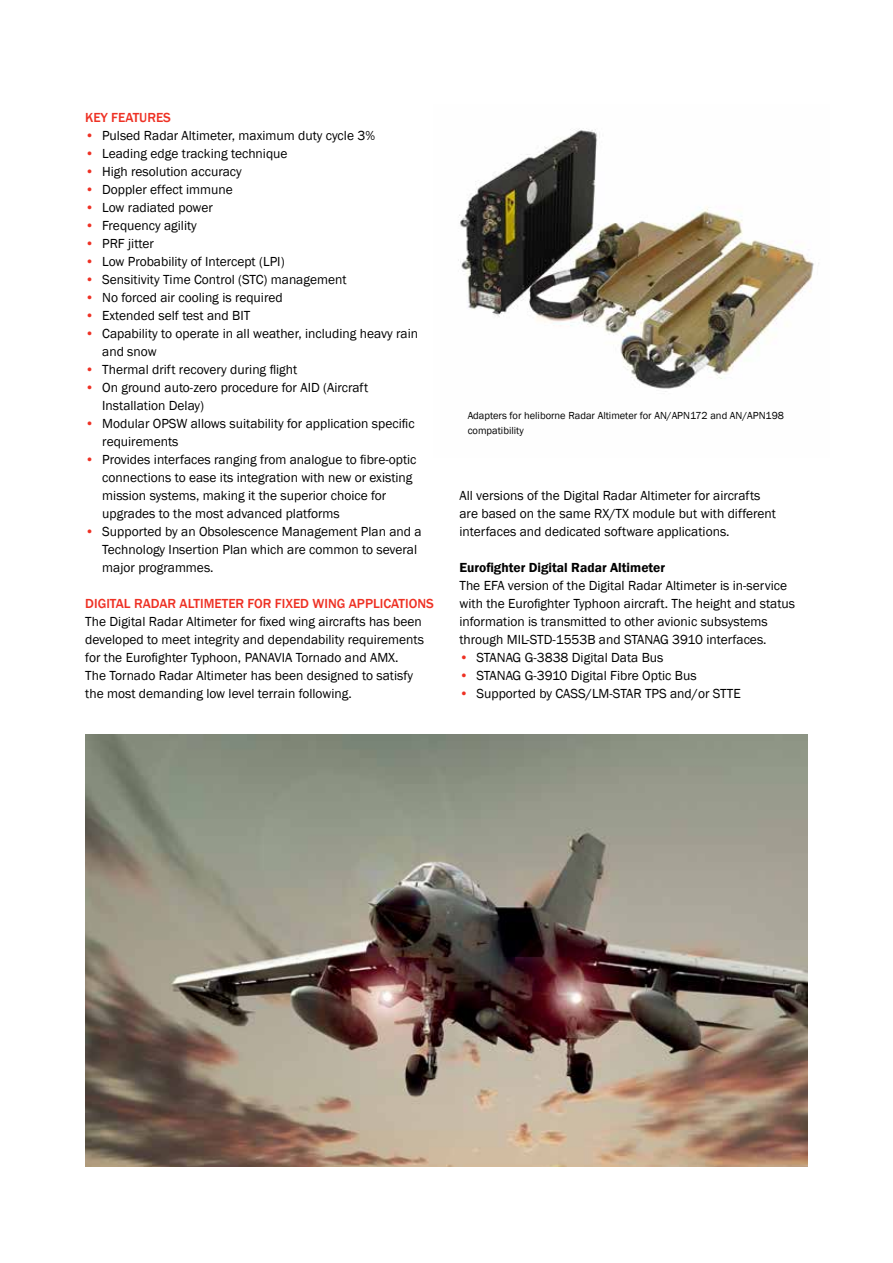
<style>
.page{position:relative;width:893px;height:1263px;background:#fff}
.page>*{position:absolute;margin:0;border:0;box-sizing:border-box;transform-origin:0 0}
.t1{font:13.5px/18px "Franklin Gothic";color:#000}
.t2{font:500 13.5px "Franklin Gothic";color:#ee3124}
.t3{font:600 13.5px "Franklin Gothic";color:#000}
.t4{font:10.5px/15px "Franklin Gothic";color:#000}
.s1{font-weight:500;color:#ee3124}
</style>
<div class="page">
<img style="left:85px;top:734px;width:723px;height:432px">
<img style="left:458px;top:128px;width:356px;height:264px">
<p class="t2" style="left:85px;top:109px;width:87px">KEY FEATURES</p>
<p class="t1" style="left:85px;top:127px;width:291px"><span class="s1">•</span> Pulsed Radar Altimeter, maximum duty cycle 3%</p>
<p class="t1" style="left:85px;top:145px;width:204px"><span class="s1">•</span> Leading edge tracking technique</p>
<p class="t1" style="left:85px;top:163px;width:158px"><span class="s1">•</span> High resolution accuracy</p>
<p class="t1" style="left:85px;top:181px;width:149px"><span class="s1">•</span> Doppler effect immune</p>
<p class="t1" style="left:85px;top:199px;width:129px"><span class="s1">•</span> Low radiated power</p>
<p class="t1" style="left:85px;top:217px;width:113px"><span class="s1">•</span> Frequency agility</p>
<p class="t1" style="left:85px;top:235px;width:70px"><span class="s1">•</span> PRF jitter</p>
<p class="t1" style="left:85px;top:253px;width:201px"><span class="s1">•</span> Low Probability of Intercept (LPI)</p>
<p class="t1" style="left:85px;top:271px;width:263px"><span class="s1">•</span> Sensitivity Time Control (STC) management</p>
<p class="t1" style="left:85px;top:289px;width:199px"><span class="s1">•</span> No forced air cooling is required</p>
<p class="t1" style="left:85px;top:307px;width:167px"><span class="s1">•</span> Extended self test and BIT</p>
<p class="t1" style="left:102px;top:325px;width:317px;text-indent:-17px"><span class="s1">•</span> Capability to operate in all weather, including heavy rain and snow</p>
<p class="t1" style="left:85px;top:361px;width:214px"><span class="s1">•</span> Thermal drift recovery during flight</p>
<p class="t1" style="left:102px;top:379px;width:267px;text-indent:-17px"><span class="s1">•</span> On ground auto-zero procedure for AID (Aircraft<br>Installation Delay)</p>
<p class="t1" style="left:102px;top:415px;width:314px;text-indent:-17px"><span class="s1">•</span> Modular OPSW allows suitability for application specific requirements</p>
<p class="t1" style="left:102px;top:451px;width:316px;text-indent:-17px"><span class="s1">•</span> Provides interfaces ranging from analogue to fibre-optic connections to ease its integration with new or existing mission systems, making it the superior choice for upgrades to the most advanced platforms</p>
<p class="t1" style="left:102px;top:523px;width:321px;text-indent:-17px"><span class="s1">•</span> Supported by an Obsolescence Management Plan and a<br>Technology Insertion Plan which are common to several major programmes.</p>
<p class="t2" style="left:85px;top:595px;width:350px">DIGITAL RADAR ALTIMETER FOR FIXED WING APPLICATIONS</p>
<p class="t1" style="left:85px;top:613px;width:340px">The Digital Radar Altimeter for fixed wing aircrafts has been developed to meet integrity and dependability requirements for the Eurofighter Typhoon, PANAVIA Tornado and AMX.<br>The Tornado Radar Altimeter has been designed to satisfy the most demanding low level terrain following.</p>
<p class="t4" style="left:468px;top:409px;width:318px">Adapters for heliborne Radar Altimeter for AN/APN172 and AN/APN198 compatibility</p>
<p class="t1" style="left:459px;top:487px;width:318px">All versions of the Digital Radar Altimeter for aircrafts are based on the same RX/TX module but with different interfaces and dedicated software applications.</p>
<p class="t3" style="left:459px;top:559px;width:207px">Eurofighter Digital Radar Altimeter</p>
<p class="t1" style="left:459px;top:577px;width:337px">The EFA version of the Digital Radar Altimeter is in-service with the Eurofighter Typhoon aircraft. The height and status information is transmitted to other avionic subsystems through MIL-STD-1553B and STANAG 3910 interfaces.</p>
<p class="t1" style="left:459px;top:649px;width:206px"><span class="s1">•</span> STANAG G-3838 Digital Data Bus</p>
<p class="t1" style="left:459px;top:667px;width:239px"><span class="s1">•</span> STANAG G-3910 Digital Fibre Optic Bus</p>
<p class="t1" style="left:459px;top:685px;width:283px"><span class="s1">•</span> Supported by CASS/LM-STAR TPS and/or STTE</p>
</div>
